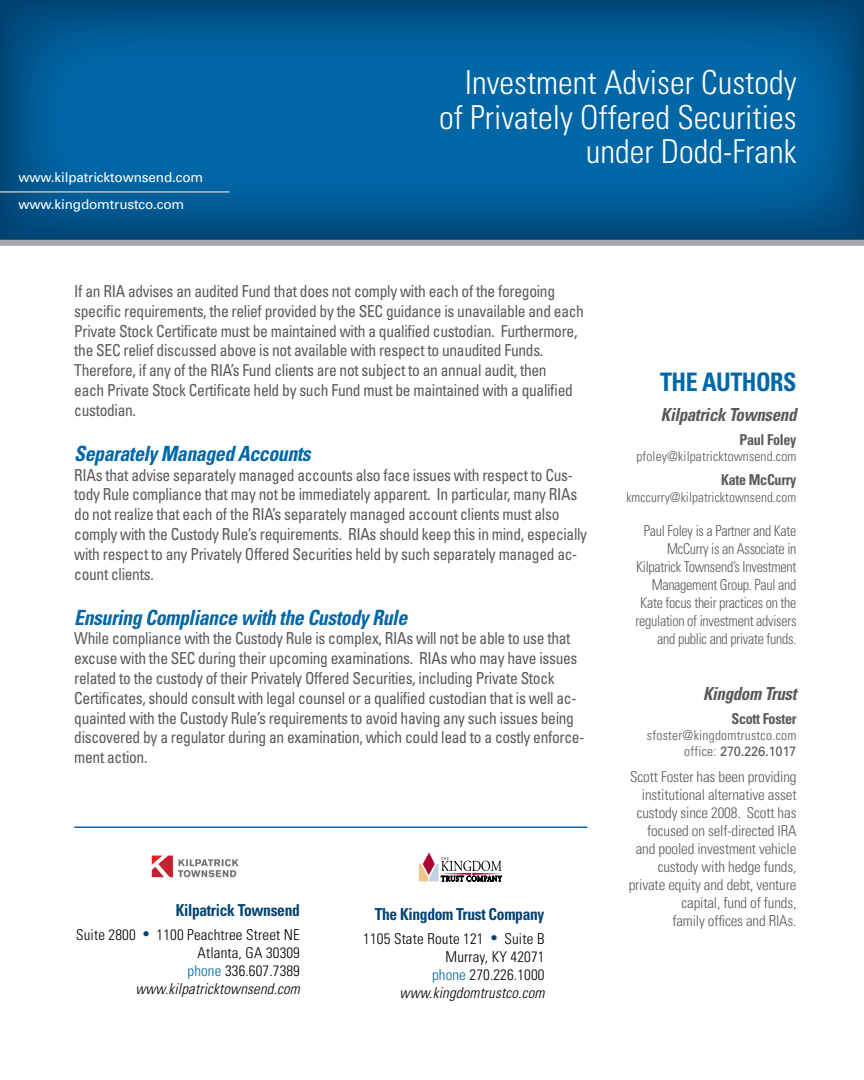
<style>
.page{position:relative;width:864px;height:1080px;background:#fff}
.page>*{position:absolute;margin:0;border:0;box-sizing:border-box;transform-origin:0 0}
.t1{font:300 condensed 33px/34.5px "Univers";color:#fff;text-align:right}
.t2{font:700 condensed 25.5px "Univers";letter-spacing:-.02em;color:#0067a7;scale:.94 1}
.t3{font:italic 700 condensed 21px "Univers";letter-spacing:-.02em;color:#0067a7;scale:.94 1}
.t4{font:italic 700 condensed 18px "Univers";letter-spacing:-.02em;color:#58595b;scale:.94 1}
.t5{font:condensed 16.5px/19.8px "Univers";letter-spacing:-.02em;color:#58595b;scale:.94 1}
.t6{font:700 condensed 16.5px "Univers";letter-spacing:-.02em;color:#004371;scale:.94 1}
.t7{font:300 condensed 15px/18px "Univers";letter-spacing:-.01em;color:#58595b;text-align:right}
.t8{font:300 condensed 15px/18px "Univers";letter-spacing:-.01em;color:#58595b;text-align:right;scale:.94 1}
.t9{font:300 condensed 15px/18px "Univers";letter-spacing:.01em;color:#000;text-align:right}
.t10{font:700 condensed 15px "Univers";letter-spacing:-.02em;color:#58595b;scale:.94 1}
.t11{font:300 condensed 13.5px/16.2px "Univers";letter-spacing:.01em;color:#58595b;text-align:right}
.t12{font:13.5px/27px "Univers";letter-spacing:-.01em;color:#fff}
.s1{color:#0067a7}
.s2{font-style:italic}
.s3{font-weight:400;font-stretch:normal}
</style>
<div class="page">
<div style="left:0;top:240px;width:864px;height:6px;background:#a7a9ac"></div>
<svg style="left:0;top:0;width:864px;height:240px;background:#005d98"></svg>
<hr style="left:0;top:191px;width:230px;height:2px;background:#bcbec0">
<hr style="left:74px;top:826px;width:513px;height:2px;background:#0067a7">
<img style="left:151px;top:855px;width:88px;height:23px">
<svg style="left:419px;top:853px;width:83px;height:29px"></svg>
<p class="t12" style="left:18px;top:163px;width:186px">www.kilpatricktownsend.com www.kingdomtrustco.com</p>
<h1 class="t1" style="left:439px;top:65px;width:359px">Investment Adviser Custody of Privately Offered Securities under Dodd-Frank</h1>
<p class="t5" style="left:74px;top:281px;width:544px">If an RIA advises an audited Fund that does not comply with each of the foregoing specific requirements, the relief provided by the SEC guidance is unavailable and each Private Stock Certificate must be maintained with a qualified custodian. Furthermore, the SEC relief discussed above is not available with respect to unaudited Funds.<br>Therefore, if any of the RIA’s Fund clients are not subject to an annual audit, then<br>each Private Stock Certificate held by such Fund must be maintained with a qualified custodian.</p>
<p class="t3" style="left:74px;top:440px;width:253px">Separately Managed Accounts</p>
<p class="t5" style="left:74px;top:464px;width:547px">RIAs that advise separately managed accounts also face issues with respect to Cus&shy;tody Rule compliance that may not be immediately apparent. In particular, many RIAs do not realize that each of the RIA’s separately managed account clients must also comply with the Custody Rule’s requirements. RIAs should keep this in mind, especially with respect to any Privately Offered Securities held by such separately managed ac&shy;count clients.</p>
<p class="t3" style="left:74px;top:604px;width:356px">Ensuring Compliance with the Custody Rule</p>
<p class="t5" style="left:74px;top:628px;width:544px">While compliance with the Custody Rule is complex, RIAs will not be able to use that excuse with the SEC during their upcoming examinations. RIAs who may have issues related to the custody of their Privately Offered Securities, including Private Stock Certificates, should consult with legal counsel or a qualified custodian that is well ac&shy;quainted with the Custody Rule’s requirements to avoid having any such issues being discovered by a regulator during an examination, which could lead to a costly enforce&shy;ment action.</p>
<p class="t6" style="left:176px;top:900px;width:134px">Kilpatrick Townsend</p>
<p class="t9" style="left:76px;top:925px;width:225px">Suite 2800 <sup>●</sup> 1100 Peachtree Street NE<br>Atlanta, GA 30309<br><span class="s1">phone</span> 336.607.7389 <span class="s2">www.kilpatricktownsend.com</span></p>
<p class="t6" style="left:375px;top:904px;width:182px">The Kingdom Trust Company</p>
<p class="t9" style="left:363px;top:929px;width:183px">1105 State Route 121 <sup>●</sup> Suite B<br>Murray, KY 42071<br><span class="s1">phone</span> 270.226.1000 <span class="s2">www.kingdomtrustco.com</span></p>
<h2 class="t2" style="left:660px;top:367px;width:147px">THE AUTHORS</h2>
<p class="t4" style="left:661px;top:404px;width:146px">Kilpatrick Townsend</p>
<p class="t10" style="left:740px;top:431px;width:62px">Paul Foley</p>
<p class="t11" style="left:636px;top:448px;width:162px">pfoley@kilpatricktownsend.com</p>
<p class="t10" style="left:721px;top:471px;width:82px">Kate McCurry</p>
<p class="t11" style="left:626px;top:489px;width:171px">kmccurry@kilpatricktownsend.com</p>
<p class="t8" style="left:636px;top:521px;width:173px">Paul Foley is a Partner and Kate<br>McCurry is an Associate in<br>Kilpatrick Townsend’s Investment<br>Management Group. Paul and<br>Kate focus their practices on the regulation of investment advisers and public and private funds.</p>
<p class="t4" style="left:703px;top:682px;width:101px">Kingdom Trust</p>
<p class="t10" style="left:731px;top:709px;width:71px">Scott Foster</p>
<p class="t11" style="left:647px;top:727px;width:151px">sfoster@kingdomtrustco.com office: <span class="s3">270.226.1017</span></p>
<p class="t7" style="left:629px;top:767px;width:169px">Scott Foster has been providing institutional alternative asset custody since 2008. Scott has focused on self-directed IRA and pooled investment vehicle custody with hedge funds, private equity and debt, venture capital, fund of funds,<br>family offices and RIAs.</p>
</div>
